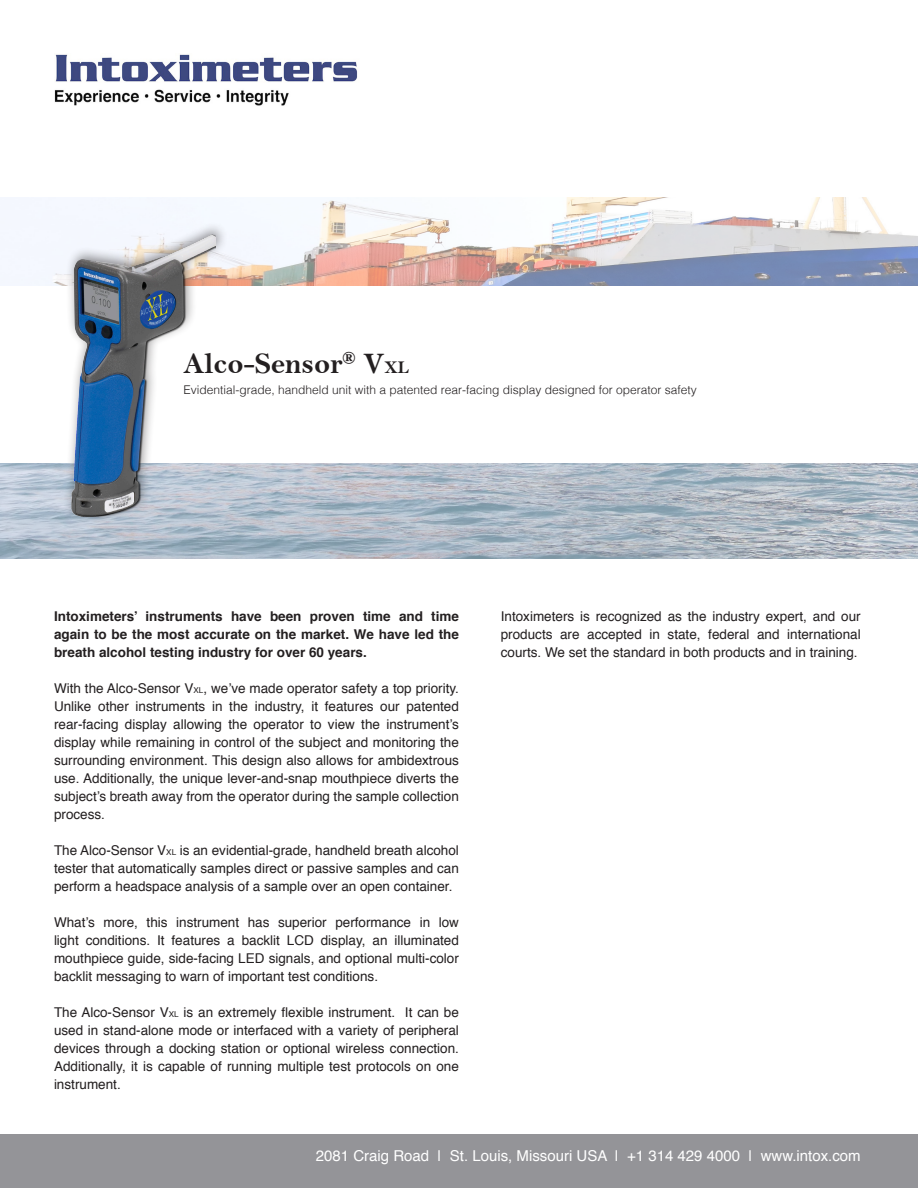
<style>
.page{position:relative;width:918px;height:1188px;background:#fff}
.page>*{position:absolute;margin:0;border:0;box-sizing:border-box;transform-origin:0 0}
.t1{font:30px "Bell MT Bold";color:#231f20}
.t2{font:15px "Helvetica";color:#fff}
.t3{font:13.5px/18px "Helvetica";color:#231f20;text-align:justify}
.t4{font:700 13.5px/18px "Helvetica";color:#231f20;text-align:justify}
.t5{font:300 12px "Helvetica";color:#231f20}
.s1{font-size:18px}
.s2{font-size:8.1px}
</style>
<div class="page">
<img style="left:0;top:198px;width:918px;height:360px">
<div style="left:0;top:286px;width:918px;height:177px;background:#fff"></div>
<div style="left:0;top:1134px;width:918px;height:54px;background:#949498"></div>
<img style="left:54px;top:54px;width:304px;height:52px">
<div style="left:63px;top:222px;width:165px;height:302px;background:#231f20;opacity:.5"></div>
<img style="left:50px;top:226px;width:165px;height:305px">
<p class="t1" style="left:183px;top:345px;width:227px">Alco-Sensor<sup>®</sup> V<span class="s1">XL</span></p>
<p class="t5" style="left:183px;top:379px;width:515px">Evidential-grade, handheld unit with a patented rear-facing display designed for operator safety</p>
<p class="t4" style="left:54px;top:607px;width:407px">Intoximeters’ instruments have been proven time and time again to be the most accurate on the market. We have led the breath alcohol testing industry for over 60 years.</p>
<p class="t3" style="left:54px;top:679px;width:407px">With the Alco-Sensor V<span class="s2">XL</span>, we’ve made operator safety a top priority.<br>Unlike other instruments in the industry, it features our patented rear-facing display allowing the operator to view the instrument’s display while remaining in control of the subject and monitoring the surrounding environment. This design also allows for ambidextrous use. Additionally, the unique lever-and-snap mouthpiece diverts the subject’s breath away from the operator during the sample collection process.</p>
<p class="t3" style="left:54px;top:841px;width:406px">The Alco-Sensor V<span class="s2">XL</span> is an evidential-grade, handheld breath alcohol tester that automatically samples direct or passive samples and can perform a headspace analysis of a sample over an open container.</p>
<p class="t3" style="left:54px;top:913px;width:406px">What’s more, this instrument has superior performance in low light conditions. It features a backlit LCD display, an illuminated mouthpiece guide, side-facing LED signals, and optional multi-color backlit messaging to warn of important test conditions.</p>
<p class="t3" style="left:54px;top:1003px;width:406px">The Alco-Sensor V<span class="s2">XL</span> is an extremely flexible instrument. It can be used in stand-alone mode or interfaced with a variety of peripheral devices through a docking station or optional wireless connection.<br>Additionally, it is capable of running multiple test protocols on one instrument.</p>
<p class="t3" style="left:501px;top:607px;width:361px">Intoximeters is recognized as the industry expert, and our products are accepted in state, federal and international courts. We set the standard in both products and in training.</p>
<p class="t2" style="left:316px;top:1144px;width:546px">2081 Craig Road | St. Louis, Missouri USA | +1 314 429 4000 | www.intox.com</p>
</div>
